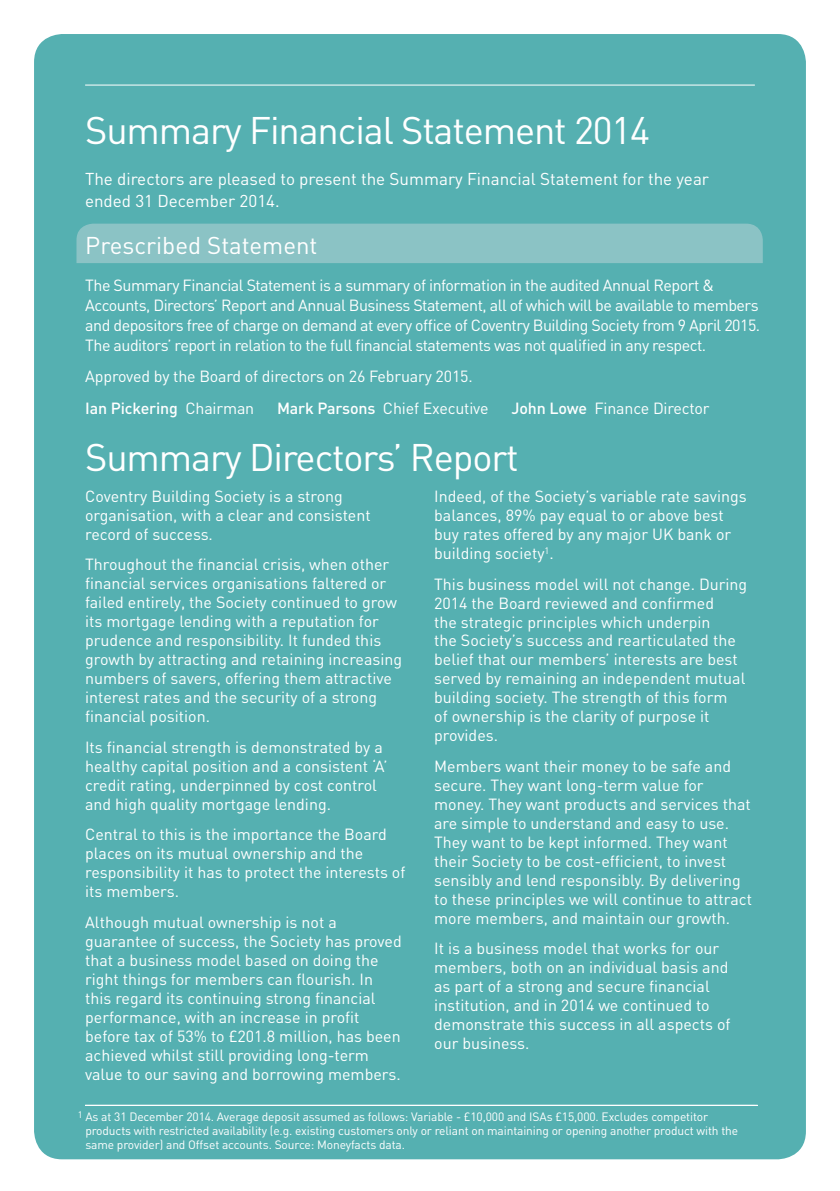
<style>
.page{position:relative;width:840px;height:1191px;background:#fff}
.page>*{position:absolute;margin:0;border:0;box-sizing:border-box;transform-origin:0 0}
.t1{font:38px "DIN";letter-spacing:-.03em;color:#fff}
.t2{font:24px "DIN";color:#fff}
.t3{font:17px/22px "DIN";color:#fff}
.t4{font:16px/19px "DIN";color:#fff}
.t5{font:16px/20px "DIN";letter-spacing:-.03em;color:#fff}
.t6{font:12px/14px "DIN";letter-spacing:-.01em;color:#fff}
.s1{font-weight:500}
</style>
<div class="page">
<div style="left:34px;top:34px;width:771px;height:1125px;background:#55b0b1;border-radius:28px"></div>
<div style="left:76px;top:224px;width:686px;height:39px;background:#8bc3c5"></div>
<hr style="left:85px;top:1105px;width:672px;height:1px;background:#fff">
<hr style="left:85px;top:85px;width:669px;height:1px;background:#fff">
<h1 class="t1" style="left:85px;top:107px;width:566px">Summary Financial Statement 2014</h1>
<p class="t3" style="left:85px;top:167px;width:625px">The directors are pleased to present the Summary Financial Statement for the year ended 31 December 2014.</p>
<h2 class="t2" style="left:85px;top:230px;width:234px">Prescribed Statement</h2>
<p class="t5" style="left:85px;top:275px;width:676px">The Summary Financial Statement is a summary of information in the audited Annual Report &amp; Accounts, Directors’ Report and Annual Business Statement, all of which will be available to members and depositors free of charge on demand at every office of Coventry Building Society from 9 April 2015.<br>The auditors’ report in relation to the full financial statements was not qualified in any respect.</p>
<p class="t4" style="left:85px;top:360px;width:389px;line-height:31.4px">Approved by the Board of directors on 26 February 2015.<br><span class="s1">Ian Pickering</span> Chairman</p>
<p class="t4" style="left:277px;top:398px;width:213px"><span class="s1">Mark Parsons</span> Chief Executive</p>
<p class="t4" style="left:511px;top:398px;width:200px"><span class="s1">John Lowe</span> Finance Director</p>
<h1 class="t1" style="left:85px;top:433px;width:435px">Summary Directors’ Report</h1>
<p class="t4" style="left:85px;top:486px;width:287px">Coventry Building Society is a strong organisation, with a clear and consistent record of success.</p>
<p class="t4" style="left:85px;top:555px;width:318px">Throughout the financial crisis, when other financial services organisations faltered or failed entirely, the Society continued to grow its mortgage lending with a reputation for prudence and responsibility. It funded this growth by attracting and retaining increasing numbers of savers, offering them attractive interest rates and the security of a strong financial position.</p>
<p class="t4" style="left:85px;top:737px;width:304px">Its financial strength is demonstrated by a healthy capital position and a consistent ‘A’ credit rating, underpinned by cost control and high quality mortgage lending.</p>
<p class="t4" style="left:85px;top:824px;width:321px">Central to this is the importance the Board places on its mutual ownership and the responsibility it has to protect the interests of its members.</p>
<p class="t4" style="left:85px;top:912px;width:318px">Although mutual ownership is not a guarantee of success, the Society has proved that a business model based on doing the right things for members can flourish. In this regard its continuing strong financial performance, with an increase in profit before tax of 53% to £201.8 million, has been achieved whilst still providing long-term value to our saving and borrowing members.</p>
<p class="t4" style="left:434px;top:486px;width:314px">Indeed, of the Society’s variable rate savings balances, 89% pay equal to or above best buy rates offered by any major UK bank or building society<sup>1</sup>.</p>
<p class="t4" style="left:434px;top:574px;width:314px">This business model will not change. During 2014 the Board reviewed and confirmed<br>the strategic principles which underpin<br>the Society’s success and rearticulated the belief that our members’ interests are best served by remaining an independent mutual building society. The strength of this form<br>of ownership is the clarity of purpose it provides.</p>
<p class="t4" style="left:434px;top:756px;width:319px">Members want their money to be safe and secure. They want long-term value for money. They want products and services that are simple to understand and easy to use.<br>They want to be kept informed. They want their Society to be cost-efficient, to invest sensibly and lend responsibly. By delivering to these principles we will continue to attract more members, and maintain our growth.</p>
<p class="t4" style="left:434px;top:938px;width:297px">It is a business model that works for our members, both on an individual basis and as part of a strong and secure financial institution, and in 2014 we continued to demonstrate this success in all aspects of our business.</p>
<p class="t6" style="left:85px;top:1109px;width:654px;text-indent:-8px"><sup>1</sup> As at 31 December 2014. Average deposit assumed as follows: Variable - £10,000 and ISAs £15,000. Excludes competitor products with restricted availability (e.g. existing customers only or reliant on maintaining or opening another product with the same provider) and Offset accounts. Source: Moneyfacts data.</p>
</div>
